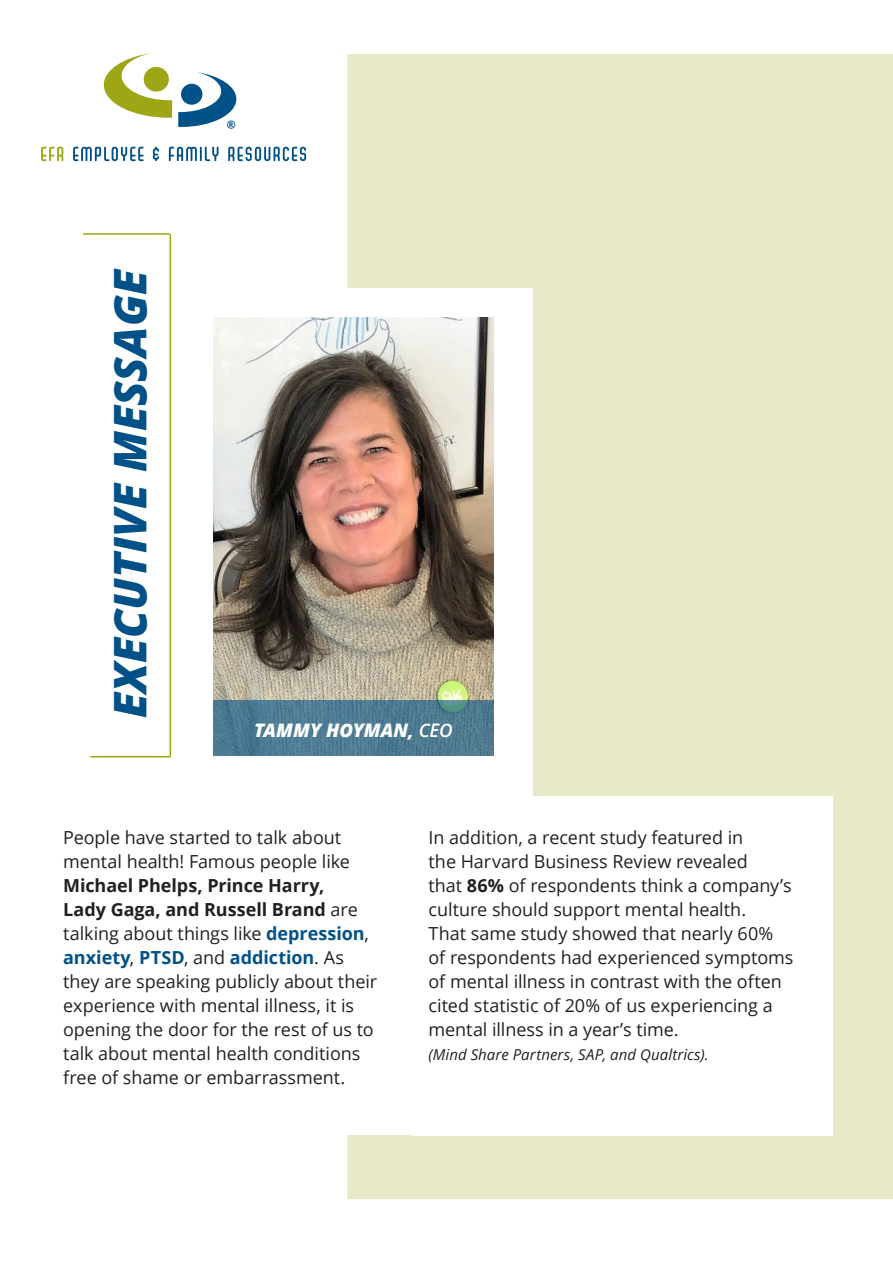
<style>
.page{position:relative;width:893px;height:1263px;background:#fff}
.page>*{position:absolute;margin:0;border:0;box-sizing:border-box;transform-origin:0 0}
.Headline___All_Caps{font:italic 800 45px "Open Sans";letter-spacing:-.005em;color:#005187}
.Quote_60pts{font:italic 800 18.6px "Open Sans";color:#fff}
.Headline___All_Caps-2{font:18px/24px "Open Sans";letter-spacing:-.005em;color:#231f20}
.Headline___All_Caps-3{font:italic 15px "Open Sans";letter-spacing:.01em;color:#231f20}
.t1{font:700 10.8px "Gill Sans";color:#005187}
.s1{font-weight:600}
.s2{font-weight:700}
.s3{font-weight:700;color:#005187}
</style>
<div class="page">
<div style="left:347px;top:54px;width:545px;height:1145px;background:#e7e9c7"></div>
<div style="left:213px;top:289px;width:319px;height:846px;background:#fff"></div>
<img style="left:213px;top:318px;width:281px;height:382px">
<svg style="left:213px;top:700px;width:281px;height:56px;fill:#4e7b93"></svg>
<div style="left:411px;top:796px;width:421px;height:339px;background:#fff"></div>
<hr style="left:892px;top:0;width:1px;height:1263px;background:#9ea615">
<hr style="left:170px;top:234px;width:1px;height:523px;background:#9ea615">
<hr style="left:83px;top:233px;width:87px;height:2px;background:#9ea615">
<hr style="left:90px;top:756px;width:80px;height:1px;background:#9ea615">
<svg style="left:41px;top:147px;width:22px;height:14px"></svg>
<svg style="left:73px;top:147px;width:71px;height:14px"></svg>
<svg style="left:153px;top:147px;width:6px;height:14px"></svg>
<svg style="left:169px;top:147px;width:50px;height:14px"></svg>
<svg style="left:228px;top:147px;width:78px;height:14px"></svg>
<svg style="left:104px;top:53px;width:68px;height:65px"></svg>
<div style="left:144px;top:67px;width:25px;height:25px;background:#9ea615;border-radius:50%"></div>
<svg style="left:178px;top:72px;width:58px;height:55px"></svg>
<div style="left:181px;top:84px;width:21px;height:21px;background:#005187;border-radius:50%"></div>
<p class="Headline___All_Caps" style="left:96px;top:718px;width:451px;rotate:-90deg">EXECUTIVE MESSAGE</p>
<p class="t1" style="left:227px;top:118px;width:10px">®</p>
<p class="Quote_60pts" style="left:254px;top:716px;width:200px">TAMMY HOYMAN, <span class="s1">CEO</span></p>
<p class="Headline___All_Caps-2" style="left:63px;top:825px;width:316px">People have started to talk about mental health! Famous people like <span class="s2">Michael Phelps, Prince Harry,<br>Lady Gaga, and Russell Brand</span> are talking about things like <span class="s3">depression</span>, <span class="s3">anxiety</span>, <span class="s3">PTSD</span>, and <span class="s3">addiction</span>. As they are speaking publicly about their experience with mental illness, it is opening the door for the rest of us to talk about mental health conditions free of shame or embarrassment.</p>
<p class="Headline___All_Caps-2" style="left:429px;top:825px;width:366px">In addition, a recent study featured in<br>the Harvard Business Review revealed<br>that <span class="s2">86%</span> of respondents think a company’s culture should support mental health.<br>That same study showed that nearly 60% of respondents had experienced symptoms of mental illness in contrast with the often cited statistic of 20% of us experiencing a mental illness in a year’s time.</p>
<p class="Headline___All_Caps-3" style="left:429px;top:1044px;width:281px">(Mind Share Partners, SAP, and Qualtrics).</p>
</div>
